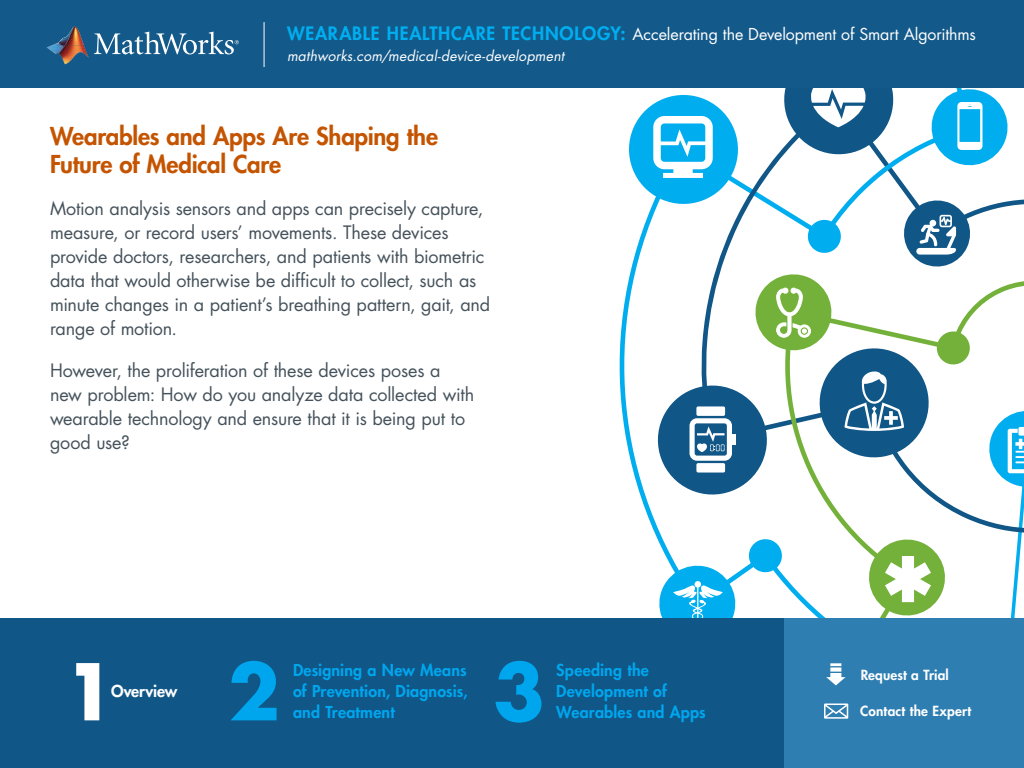
<style>
.page{position:relative;width:1024px;height:768px;background:#fff}
.page>*{position:absolute;margin:0;border:0;box-sizing:border-box;transform-origin:0 0}
.t1{font:700 76px "Futura Std";color:#00a6ed}
.t2{font:700 76px "Futura Std";color:#fff}
.t3{font:800 24px/28px "Futura Std";letter-spacing:-.01em;color:#c45400}
.t4{font:18px/24px "Futura Std";letter-spacing:-.01em;color:#45525b}
.t5{font:800 16px/21px "Futura Std";letter-spacing:.015em;color:#00a6ed;text-align:justify}
.t6{font:16px "Futura Std";letter-spacing:-.01em;color:#fff}
.t7{font:800 16px "Futura Std";letter-spacing:-.005em;color:#fff}
.t8{font:italic 14px "Futura Std";letter-spacing:.015em;color:#fff}
.t9{font:800 13.6px "Futura Std";letter-spacing:.015em;color:#fff}
.s1{font-weight:800;font-size:18px;color:#00aeef}
</style>
<div class="page">
<div style="left:0;top:0;width:1024px;height:88px;background:#13598a"></div>
<div style="left:0;top:618px;width:1024px;height:150px;background:#105687"></div>
<div style="left:784px;top:618px;width:240px;height:150px;background:#2f7eb2"></div>
<svg style="left:826px;top:663px;width:20px;height:22px"></svg>
<svg style="left:824px;top:704px;width:24px;height:15px"></svg>
<img style="left:57px;top:26px;width:27px;height:19px">
<svg style="left:47px;top:43px;width:10px;height:11px"></svg>
<img style="left:57px;top:45px;width:32px;height:19px">
<svg style="left:94px;top:32px;width:145px;height:22px"></svg>
<hr style="left:264px;top:22px;width:1px;height:46px;background:#fff">
<svg style="left:621px;top:88px;width:403px;height:530px"></svg>
<p class="t6" style="left:287px;top:24px;width:690px"><span class="s1">WEARABLE HEALTHCARE TECHNOLOGY:</span> Accelerating the Development of Smart Algorithms</p>
<p class="t8" style="left:287px;top:47px;width:279px">mathworks.com/medical-device-development</p>
<h2 class="t3" style="left:50px;top:122px;width:390px">Wearables and Apps Are Shaping the<br>Future of Medical Care</h2>
<p class="t4" style="left:50px;top:196px;width:442px">Motion analysis sensors and apps can precisely capture, measure, or record users’ movements. These devices provide doctors, researchers, and patients with biometric data that would otherwise be difficult to collect, such as minute changes in a patient’s breathing pattern, gait, and range of motion.</p>
<p class="t4" style="left:50px;top:358px;width:426px">However, the proliferation of these devices poses a new problem: How do you analyze data collected with wearable technology and ensure that it is being put to good use?</p>
<h1 class="t2" style="left:64px;top:641px;width:54px">1</h1>
<p class="t7" style="left:111px;top:681px;width:68px">Overview</p>
<h1 class="t1" style="left:228px;top:641px;width:54px">2</h1>
<h1 class="t1" style="left:493px;top:641px;width:54px">3</h1>
<p class="t5" style="left:293px;top:660px;width:176px">Designing a New Means of Prevention, Diagnosis, and Treatment</p>
<p class="t5" style="left:556px;top:660px;width:151px;text-align:left">Speeding the<br>Development of<br>Wearables and Apps</p>
<p class="t9" style="left:861px;top:666px;width:90px">Request a Trial</p>
<p class="t9" style="left:860px;top:702px;width:112px">Contact the Expert</p>
</div>
